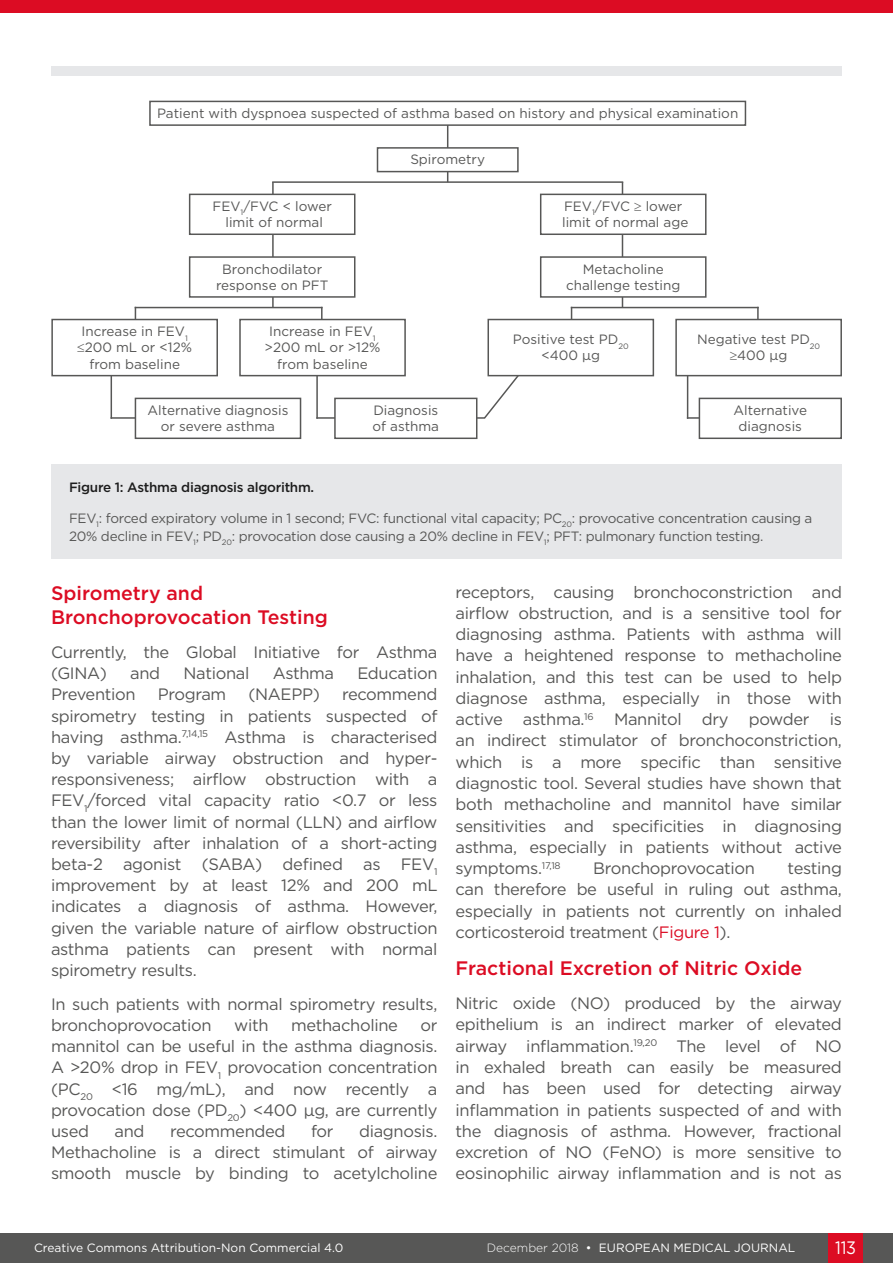
<style>
.page{position:relative;width:893px;height:1263px;background:#fff}
.page>*{position:absolute;margin:0;border:0;box-sizing:border-box;transform-origin:0 0}
.H2__Heading_2{font:500 19.5px/24.2px "Gotham";color:#dc0c23}
.t1{font:18px "Gotham";color:#fff;scale:.9 1}
.Body_Text{font:16.5px/21.3px "Gotham";letter-spacing:-.02em;color:#575756;text-align:justify}
.t2{font:13.5px/16.2px "Gotham";color:#575756;text-align:center}
.t3{font:13.5px/18px "Gotham";letter-spacing:-.02em;color:#575756}
.t4{font:500 13.5px "Gotham";letter-spacing:-.02em;color:#1d1d1d}
.t5{font:12px "Gotham";color:#fff}
.s1{color:#dc0c23}
.s2{font-weight:300}
</style>
<div class="page">
<div style="left:0;top:1233px;width:893px;height:30px;background:#575756"></div>
<div style="left:829px;top:1233px;width:34px;height:30px;background:#dc0c23"></div>
<hr style="left:447px;top:109px;width:1px;height:56px;background:#575756">
<hr style="left:321px;top:307px;width:2px;height:24px;background:#575756">
<hr style="left:111px;top:417px;width:51px;height:2px;background:#575756">
<hr style="left:316px;top:417px;width:52px;height:2px;background:#575756">
<hr style="left:687px;top:417px;width:51px;height:2px;background:#575756">
<hr style="left:111px;top:364px;width:1px;height:55px;background:#575756">
<hr style="left:316px;top:364px;width:2px;height:55px;background:#575756">
<svg style="left:467px;top:376px;width:62px;height:43px"></svg>
<hr style="left:687px;top:364px;width:1px;height:55px;background:#575756">
<hr style="left:757px;top:307px;width:2px;height:24px;background:#575756">
<hr style="left:272px;top:182px;width:2px;height:125px;background:#575756">
<hr style="left:622px;top:182px;width:1px;height:125px;background:#575756">
<hr style="left:272px;top:181px;width:351px;height:2px;background:#575756">
<hr style="left:135px;top:307px;width:188px;height:1px;background:#575756">
<hr style="left:571px;top:307px;width:188px;height:1px;background:#575756">
<div style="left:51px;top:67px;width:791px;height:9px;background:#e6e7e9"></div>
<div style="left:51px;top:465px;width:791px;height:94px;background:#e6e7e9"></div>
<div style="left:150px;top:101px;width:595px;height:24px;background:#fff"></div>
<div style="left:149px;top:101px;width:597px;height:25px;border:2px solid #575756"></div>
<div style="left:377px;top:148px;width:141px;height:24px;background:#fff"></div>
<div style="left:377px;top:147px;width:142px;height:25px;border:2px solid #575756"></div>
<div style="left:190px;top:194px;width:165px;height:40px;background:#fff"></div>
<div style="left:189px;top:194px;width:166px;height:41px;border:2px solid #575756"></div>
<div style="left:190px;top:257px;width:165px;height:40px;background:#fff"></div>
<div style="left:189px;top:256px;width:166px;height:42px;border:2px solid #575756"></div>
<div style="left:135px;top:398px;width:166px;height:40px;background:#fff"></div>
<div style="left:135px;top:398px;width:166px;height:41px;border:2px solid #575756"></div>
<div style="left:335px;top:398px;width:142px;height:40px;background:#fff"></div>
<div style="left:334px;top:398px;width:143px;height:41px;border:2px solid #575756"></div>
<div style="left:699px;top:398px;width:142px;height:40px;background:#fff"></div>
<div style="left:699px;top:398px;width:143px;height:41px;border:2px solid #575756"></div>
<div style="left:52px;top:319px;width:165px;height:57px;background:#fff"></div>
<div style="left:51px;top:319px;width:167px;height:57px;border:2px solid #575756"></div>
<div style="left:487px;top:319px;width:167px;height:57px;border:2px solid #575756"></div>
<div style="left:240px;top:319px;width:165px;height:57px;background:#fff"></div>
<div style="left:239px;top:319px;width:167px;height:57px;border:2px solid #575756"></div>
<div style="left:676px;top:319px;width:165px;height:57px;background:#fff"></div>
<div style="left:675px;top:319px;width:167px;height:57px;border:2px solid #575756"></div>
<div style="left:540px;top:194px;width:166px;height:41px;border:2px solid #575756"></div>
<div style="left:540px;top:256px;width:166px;height:42px;border:2px solid #575756"></div>
<div style="left:0;top:0;width:893px;height:13px;background:#dc0c23"></div>
<p class="t2" style="left:157px;top:105px;width:583px">Patient with dyspnoea suspected of asthma based on history and physical examination</p>
<p class="t2" style="left:410px;top:151px;width:76px">Spirometry</p>
<p class="t2" style="left:212px;top:198px;width:121px">FEV<sub>1</sub>/FVC &lt; lower limit of normal</p>
<p class="t2" style="left:216px;top:260px;width:114px">Bronchodilator response on PFT</p>
<p class="t2" style="left:562px;top:198px;width:128px;text-align:left">FEV<sub>1</sub>/FVC ≥ lower limit of normal age</p>
<p class="t2" style="left:566px;top:260px;width:116px">Metacholine challenge testing</p>
<p class="t2" style="left:77px;top:323px;width:116px">Increase in FEV<sub>1 </sub>≤200 mL or &lt;12% from baseline</p>
<p class="t2" style="left:513px;top:331px;width:117px">Positive test PD<sub>20 </sub>&lt;400 µg</p>
<p class="t2" style="left:265px;top:323px;width:117px">Increase in FEV<sub>1 </sub>&gt;200 mL or &gt;12% from baseline</p>
<p class="t2" style="left:697px;top:331px;width:125px">Negative test PD<sub>20 </sub>≥400 µg</p>
<p class="t2" style="left:148px;top:402px;width:142px">Alternative diagnosis or severe asthma</p>
<p class="t2" style="left:373px;top:402px;width:68px;text-align:left">Diagnosis of asthma</p>
<p class="t2" style="left:733px;top:402px;width:75px">Alternative diagnosis</p>
<p class="t4" style="left:69px;top:478px;width:247px">Figure 1: Asthma diagnosis algorithm.</p>
<p class="t3" style="left:69px;top:509px;width:745px">FEV<sub>1</sub>: forced expiratory volume in 1 second; FVC: functional vital capacity; PC<sub>20</sub>: provocative concentration causing a<br>20% decline in FEV<sub>1</sub>; PD<sub>20</sub>: provocation dose causing a 20% decline in FEV<sub>1</sub>; PFT: pulmonary function testing.</p>
<p class="H2__Heading_2" style="left:51px;top:581px;width:278px">Spirometry and<br>Bronchoprovocation Testing</p>
<p class="Body_Text" style="left:51px;top:641px;width:388px">Currently, the Global Initiative for Asthma (GINA)</p>
<p class="Body_Text" style="left:130px;top:662px;width:32px">and</p>
<p class="Body_Text" style="left:184px;top:662px;width:67px">National</p>
<p class="Body_Text" style="left:273px;top:662px;width:63px">Asthma</p>
<p class="Body_Text" style="left:357px;top:662px;width:82px">Education</p>
<p class="Body_Text" style="left:51px;top:683px;width:86px">Prevention</p>
<p class="Body_Text" style="left:158px;top:683px;width:70px">Program</p>
<p class="Body_Text" style="left:248px;top:683px;width:73px">(NAEPP)</p>
<p class="Body_Text" style="left:51px;top:684px;width:388px;text-indent:291px">recommend spirometry testing in patients suspected of having asthma.<sup>7,14,15</sup> Asthma is characterised by variable airway obstruction and hyper&shy;responsiveness; airflow obstruction with a FEV<sub>1</sub>/forced vital capacity ratio &lt;0.7 or less than the lower limit of normal (LLN) and airflow reversibility after inhalation of a short-acting beta-2 agonist (SABA) defined as FEV<sub>1 </sub>improvement by at least 12% and 200 mL indicates a diagnosis of asthma. However, given the variable nature of airflow obstruction asthma patients can present with normal spirometry results.</p>
<p class="Body_Text" style="left:51px;top:993px;width:388px">In such patients with normal spirometry results, bronchoprovocation</p>
<p class="Body_Text" style="left:234px;top:1014px;width:36px">with</p>
<p class="Body_Text" style="left:291px;top:1014px;width:109px">methacholine</p>
<p class="Body_Text" style="left:51px;top:1014px;width:388px;text-indent:369px">or mannitol can be useful in the asthma diagnosis.<br>A &gt;20% drop in FEV<sub>1</sub> provocation concentration (PC<sub>20</sub> &lt;16 mg/mL), and now recently a provocation dose (PD<sub>20</sub>) &lt;400 µg, are currently used</p>
<p class="Body_Text" style="left:115px;top:1120px;width:32px">and</p>
<p class="Body_Text" style="left:170px;top:1120px;width:117px">recommended</p>
<p class="Body_Text" style="left:311px;top:1120px;width:24px">for</p>
<p class="Body_Text" style="left:51px;top:1120px;width:388px;text-indent:308px">diagnosis.<br>Methacholine is a direct stimulant of airway smooth muscle by binding to acetylcholine</p>
<p class="Body_Text" style="left:455px;top:581px;width:388px">receptors, causing bronchoconstriction and airflow obstruction, and is a sensitive tool for diagnosing asthma. Patients with asthma will have a heightened response to methacholine inhalation, and this test can be used to help diagnose asthma, especially in those with active asthma.<sup>16</sup> Mannitol dry powder is an indirect stimulator of bronchoconstriction, which is a more specific than sensitive diagnostic tool. Several studies have shown that both methacholine and mannitol have similar sensitivities and specificities in diagnosing asthma, especially in patients without active symptoms.<sup>17,18</sup></p>
<p class="Body_Text" style="left:593px;top:857px;width:163px">Bronchoprovocation</p>
<p class="Body_Text" style="left:455px;top:857px;width:388px;text-indent:332px">testing can therefore be useful in ruling out asthma, especially in patients not currently on inhaled corticosteroid treatment (<span class="s1">Figure 1</span>).</p>
<p class="H2__Heading_2" style="left:455px;top:956px;width:348px">Fractional Excretion of Nitric Oxide</p>
<p class="Body_Text" style="left:455px;top:992px;width:388px">Nitric oxide (NO) produced by the airway epithelium is an indirect marker of elevated airway inflammation.<sup>19,20</sup> The level of NO in exhaled breath can easily be measured and has been used for detecting airway inflammation in patients suspected of and with the diagnosis of asthma. However, fractional excretion of NO (FeNO) is more sensitive to eosinophilic airway inflammation and is not as</p>
<p class="t5" style="left:34px;top:1240px;width:311px">Creative Commons Attribution-Non Commercial 4.0</p>
<p class="t5" style="left:487px;top:1240px;width:310px"><span class="s2">December 2018</span> • EUROPEAN MEDICAL JOURNAL</p>
<p class="t1" style="left:835px;top:1236px;width:25px">113</p>
</div>
